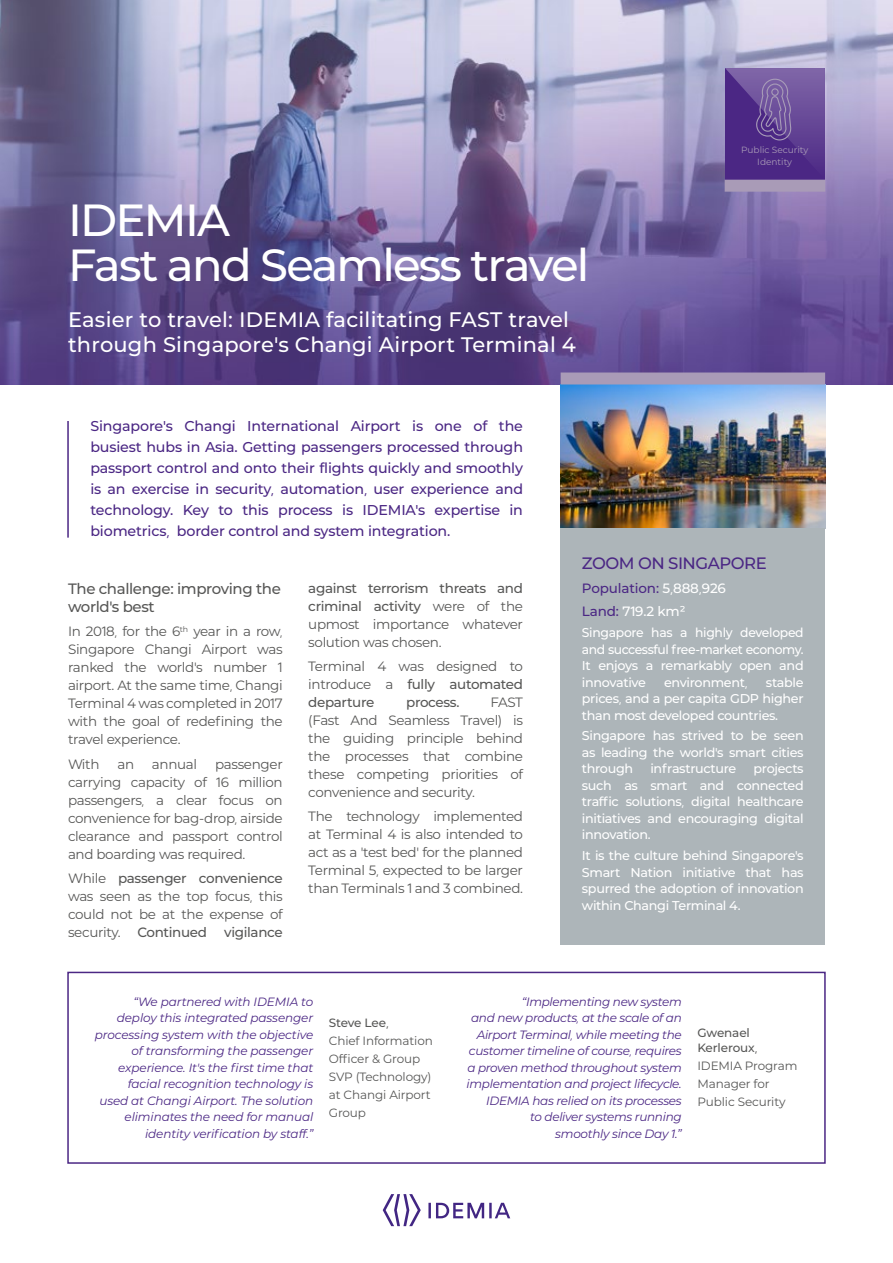
<style>
.page{position:relative;width:893px;height:1263px;background:#fff}
.page>*{position:absolute;margin:0;border:0;box-sizing:border-box;transform-origin:0 0}
.t1{font:500 45px/45px "IDEMIA";letter-spacing:-.04em;color:#fff}
.t2{font:500 21px/25.2px "IDEMIA";letter-spacing:.01em;color:#fff}
.t3{font:500 16.5px "IDEMIA";letter-spacing:-.03em;color:#4b2784}
.t4{font:500 15px/18px "IDEMIA";letter-spacing:-.025em;color:#575756}
.t5{font:500 14.25px/21px "IDEMIA";letter-spacing:-.01em;color:#4b2784;text-align:justify}
.t6{font:13.5px/18px "IDEMIA";letter-spacing:-.025em;color:#575756;text-align:justify}
.t7{font:500 13.5px/23.5px "IDEMIA";letter-spacing:-.01em;color:#fff}
.t8{font:500 13.5px "IDEMIA";letter-spacing:-.025em;color:#575756}
.t9{font:500 12.75px/16.5px "IDEMIA";letter-spacing:-.025em;color:#fff;text-align:justify}
.t10{font:italic 12px/16.5px "IDEMIA";letter-spacing:-.025em;color:#4b2784;text-align:right}
.t11{font:12px/18px "IDEMIA";letter-spacing:-.01em;color:#575756}
.t12{font:500 12px/15px "IDEMIA";letter-spacing:-.01em;color:#575756}
.t13{font:9px/12px "IDEMIA";color:#a99bb7;text-align:center}
.s1{font-weight:500}
.s2{color:#4b2784}
</style>
<div class="page">
<img style="left:0;top:0;width:893px;height:384px">
<img style="left:561px;top:384px;width:264px;height:144px">
<div style="left:561px;top:372px;width:264px;height:12px;background:#a99bb7"></div>
<div style="left:67px;top:972px;width:759px;height:192px;border:2px solid #4b2784"></div>
<div style="left:561px;top:528px;width:264px;height:416px;background:#adb5b9"></div>
<svg style="left:383px;top:1194px;width:38px;height:32px"></svg>
<svg style="left:428px;top:1203px;width:82px;height:15px"></svg>
<hr style="left:67px;top:421px;width:2px;height:117px;background:#4b2784">
<div style="left:725px;top:180px;width:100px;height:12px;background:#a99bb7"></div>
<svg style="left:725px;top:68px;width:100px;height:112px;background:#5f3f91"></svg>
<h1 class="t1" style="left:68px;top:195px;width:523px">IDEMIA<br>Fast and Seamless travel</h1>
<h2 class="t2" style="left:68px;top:306px;width:509px">Easier to travel: IDEMIA facilitating FAST travel through Singapore’s Changi Airport Terminal 4</h2>
<p class="t5" style="left:90px;top:415px;width:434px">Singapore’s Changi International Airport is one of the busiest hubs in Asia. Getting passengers processed through passport control and onto their flights quickly and smoothly is an exercise in security, automation, user experience and technology. Key to this process is IDEMIA’s expertise in biometrics, border control and system integration.</p>
<p class="t13" style="left:741px;top:144px;width:69px">Public Security<br>Identity</p>
<p class="t4" style="left:68px;top:579px;width:214px">The challenge: improving the world’s best</p>
<p class="t6" style="left:68px;top:622px;width:216px">In 2018, for the 6<sup>th</sup> year in a row, Singapore Changi Airport was ranked the world’s number 1 airport. At the same time, Changi Terminal 4 was completed in 2017 with the goal of redefining the travel experience.</p>
<p class="t6" style="left:68px;top:754px;width:33px">With</p>
<p class="t6" style="left:117px;top:754px;width:18px">an</p>
<p class="t6" style="left:152px;top:754px;width:47px">annual</p>
<p class="t6" style="left:68px;top:754px;width:216px;text-indent:147px">passenger carrying capacity of 16 million passengers, a clear focus on convenience for bag-drop, airside clearance and passport control and boarding was required.</p>
<p class="t6" style="left:68px;top:869px;width:216px">While <span class="s1">passenger convenience </span>was seen as the top focus, this could not be at the expense of security. <span class="s1">Continued</span></p>
<p class="t8" style="left:224px;top:923px;width:60px">vigilance</p>
<p class="t6" style="left:308px;top:578px;width:216px"><span class="s1">against terrorism threats and criminal activity</span> were of the upmost importance whatever solution was chosen.</p>
<p class="t6" style="left:308px;top:657px;width:216px">Terminal 4 was designed to introduce a <span class="s1">fully automated departure</span></p>
<p class="t6" style="left:308px;top:693px;width:216px;text-indent:182px">FAST (Fast And Seamless Travel) is the guiding principle behind the processes that combine these competing priorities of convenience and security.</p>
<p class="t6" style="left:308px;top:807px;width:216px">The technology implemented at Terminal 4 is also intended to act as a ‘test bed’ for the planned Terminal 5, expected to be larger than Terminals 1 and 3 combined.</p>
<p class="t8" style="left:406px;top:693px;width:55px">process.</p>
<p class="t3" style="left:582px;top:552px;width:186px">ZOOM ON SINGAPORE</p>
<p class="t7" style="left:582px;top:576px;width:146px"><span class="s2">Population:</span> 5,888,926<br><span class="s2">Land:</span> 719.2 km²</p>
<p class="t9" style="left:582px;top:624px;width:223px">Singapore has a highly developed and successful free-market economy.<br>It enjoys a remarkably open and innovative</p>
<p class="t9" style="left:664px;top:673px;width:85px">environment,</p>
<p class="t9" style="left:582px;top:673px;width:223px;text-indent:184px">stable prices, and a per capita GDP higher than most developed countries.</p>
<p class="t9" style="left:582px;top:727px;width:223px">Singapore has strived to be seen as leading the world’s smart cities through</p>
<p class="t9" style="left:582px;top:760px;width:223px;text-indent:172px">projects such as smart and connected traffic solutions, digital healthcare initiatives and encouraging digital innovation.</p>
<p class="t9" style="left:582px;top:847px;width:223px">It is the culture behind Singapore’s Smart Nation initiative that has spurred the adoption of innovation within Changi Terminal 4.</p>
<p class="t9" style="left:650px;top:760px;width:88px">infrastructure</p>
<p class="t10" style="left:95px;top:993px;width:220px">“We partnered with IDEMIA to deploy this integrated passenger processing system with the objective of transforming the passenger experience. It’s the first time that facial recognition technology is<br>used at Changi Airport. The solution eliminates the need for manual identity verification by staff.”</p>
<p class="t10" style="left:467px;top:993px;width:217px">“Implementing new system<br>and new products, at the scale of an<br>Airport Terminal, while meeting the customer timeline of course, requires a proven method throughout system implementation and project lifecycle.<br>IDEMIA has relied on its processes<br>to deliver systems running<br>smoothly since Day 1.”</p>
<p class="t12" style="left:329px;top:1015px;width:61px">Steve Lee,</p>
<p class="t11" style="left:329px;top:1031px;width:106px">Chief Information<br>Officer &amp; Group<br>SVP (Technology) at Changi Airport<br>Group</p>
<p class="t12" style="left:697px;top:1025px;width:62px">Gwenael<br>Kerleroux,</p>
<p class="t11" style="left:697px;top:1057px;width:102px">IDEMIA Program<br>Manager for<br>Public Security</p>
</div>
